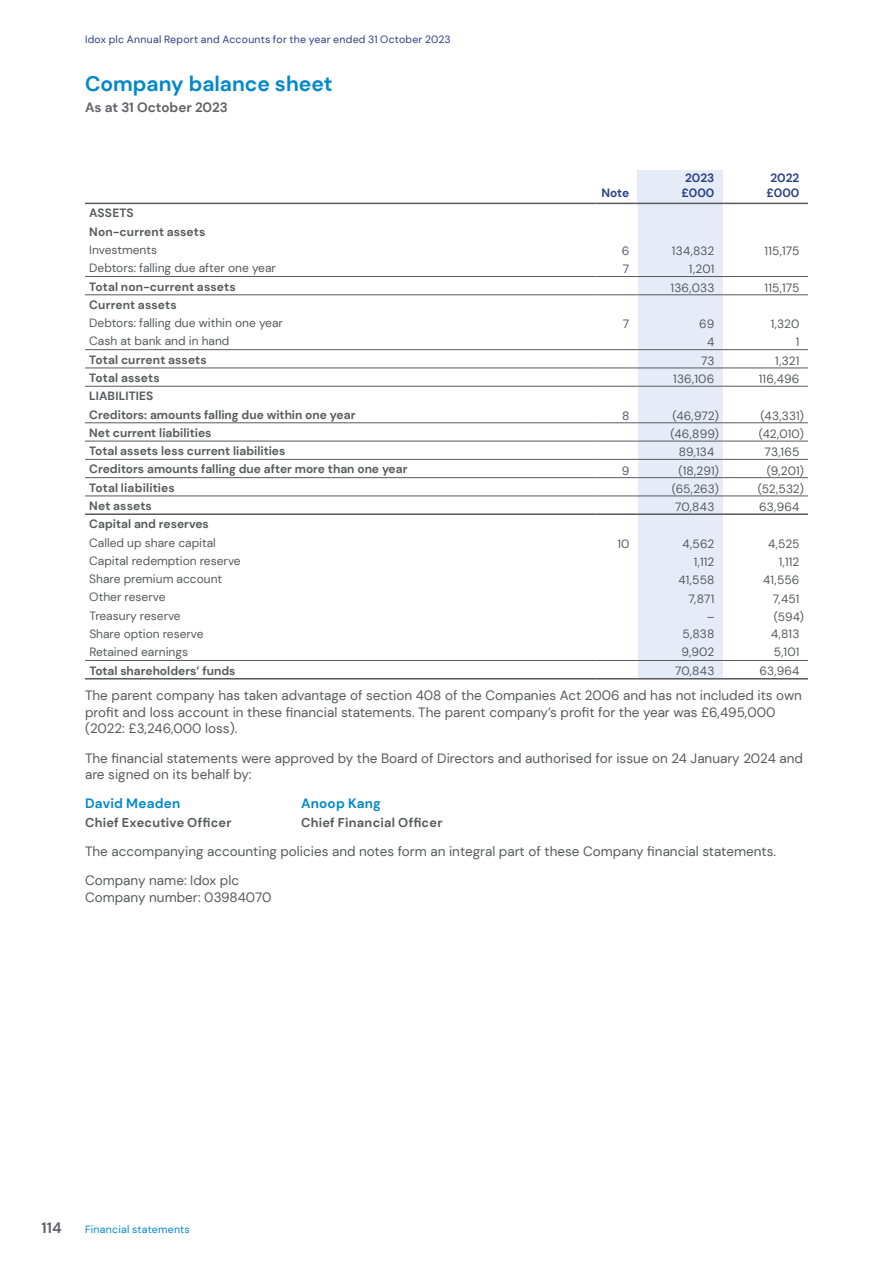
<style>
.page{position:relative;width:893px;height:1263px;background:#fff}
.page>*{position:absolute;margin:0;border:0;box-sizing:border-box;transform-origin:0 0}
.t1{font:700 21px "DM Sans";color:#0088cb}
.t2{font:700 15px "DM Sans";color:#626168}
.t3{font:13.5px/16.5px "DM Sans";color:#58595b}
.t4{font:700 13.5px "DM Sans";letter-spacing:.02em;color:#0088cb}
.t5{font:700 13.5px "DM Sans";color:#626168}
.t6{font:700 12.75px "DM Sans";letter-spacing:.02em;color:#58595b}
.t7{font:12px "DM Sans";color:#58595b}
.t8{font:700 12px/18.3px "DM Sans";color:#58595b}
.t9{font:700 12px/15px "DM Sans";color:#283f86;text-align:center}
.t10{font:10.5px "DM Sans";letter-spacing:.025em;color:#283f86}
.t11{font:10.5px "DM Sans";letter-spacing:.02em;color:#0088cb}
</style>
<div class="page">
<div style="left:638px;top:170px;width:85px;height:33px;background:#e5ecf8"></div>
<div style="left:638px;top:204px;width:85px;height:474px;background:#e5ecf8"></div>
<hr style="left:85px;top:368px;width:510px;height:1px;background:#58595b">
<hr style="left:595px;top:368px;width:43px;height:1px;background:#58595b">
<hr style="left:638px;top:368px;width:85px;height:1px;background:#58595b">
<hr style="left:723px;top:368px;width:85px;height:1px;background:#58595b">
<hr style="left:85px;top:386px;width:510px;height:1px;background:#58595b">
<hr style="left:595px;top:386px;width:43px;height:1px;background:#58595b">
<hr style="left:638px;top:386px;width:85px;height:1px;background:#58595b">
<hr style="left:723px;top:386px;width:85px;height:1px;background:#58595b">
<hr style="left:85px;top:422px;width:510px;height:1px;background:#58595b">
<hr style="left:595px;top:422px;width:43px;height:1px;background:#58595b">
<hr style="left:638px;top:422px;width:85px;height:1px;background:#58595b">
<hr style="left:723px;top:422px;width:85px;height:1px;background:#58595b">
<hr style="left:85px;top:441px;width:510px;height:1px;background:#58595b">
<hr style="left:595px;top:441px;width:43px;height:1px;background:#58595b">
<hr style="left:638px;top:441px;width:85px;height:1px;background:#58595b">
<hr style="left:723px;top:441px;width:85px;height:1px;background:#58595b">
<hr style="left:85px;top:459px;width:510px;height:1px;background:#58595b">
<hr style="left:595px;top:459px;width:43px;height:1px;background:#58595b">
<hr style="left:638px;top:459px;width:85px;height:1px;background:#58595b">
<hr style="left:723px;top:459px;width:85px;height:1px;background:#58595b">
<hr style="left:85px;top:203px;width:510px;height:1px;background:#58595b">
<hr style="left:85px;top:678px;width:510px;height:1px;background:#58595b">
<hr style="left:595px;top:678px;width:43px;height:1px;background:#58595b">
<hr style="left:638px;top:678px;width:85px;height:1px;background:#58595b">
<hr style="left:723px;top:678px;width:85px;height:1px;background:#58595b">
<hr style="left:85px;top:294px;width:510px;height:1px;background:#58595b">
<hr style="left:595px;top:294px;width:43px;height:1px;background:#58595b">
<hr style="left:638px;top:294px;width:85px;height:1px;background:#58595b">
<hr style="left:723px;top:294px;width:85px;height:1px;background:#58595b">
<hr style="left:85px;top:349px;width:510px;height:1px;background:#58595b">
<hr style="left:595px;top:349px;width:43px;height:1px;background:#58595b">
<hr style="left:638px;top:349px;width:85px;height:1px;background:#58595b">
<hr style="left:723px;top:349px;width:85px;height:1px;background:#58595b">
<hr style="left:85px;top:276px;width:510px;height:1px;background:#58595b">
<hr style="left:595px;top:276px;width:43px;height:1px;background:#58595b">
<hr style="left:638px;top:276px;width:85px;height:1px;background:#58595b">
<hr style="left:723px;top:276px;width:85px;height:1px;background:#58595b">
<hr style="left:85px;top:513px;width:510px;height:2px;background:#58595b">
<hr style="left:595px;top:513px;width:43px;height:2px;background:#58595b">
<hr style="left:638px;top:513px;width:85px;height:2px;background:#58595b">
<hr style="left:723px;top:513px;width:85px;height:2px;background:#58595b">
<hr style="left:85px;top:660px;width:510px;height:1px;background:#58595b">
<hr style="left:595px;top:660px;width:43px;height:1px;background:#58595b">
<hr style="left:638px;top:660px;width:85px;height:1px;background:#58595b">
<hr style="left:723px;top:660px;width:85px;height:1px;background:#58595b">
<hr style="left:85px;top:495px;width:510px;height:1px;background:#58595b">
<hr style="left:595px;top:495px;width:43px;height:1px;background:#58595b">
<hr style="left:638px;top:495px;width:85px;height:1px;background:#58595b">
<hr style="left:723px;top:495px;width:85px;height:1px;background:#58595b">
<hr style="left:85px;top:477px;width:510px;height:1px;background:#58595b">
<hr style="left:595px;top:477px;width:43px;height:1px;background:#58595b">
<hr style="left:638px;top:477px;width:85px;height:1px;background:#58595b">
<hr style="left:723px;top:477px;width:85px;height:1px;background:#58595b">
<hr style="left:595px;top:203px;width:43px;height:1px;background:#58595b">
<hr style="left:638px;top:203px;width:85px;height:1px;background:#58595b">
<hr style="left:723px;top:203px;width:85px;height:1px;background:#58595b">
<p class="t10" style="left:85px;top:32px;width:367px">Idox plc Annual Report and Accounts for the year ended 31 October 2023</p>
<h1 class="t1" style="left:85px;top:71px;width:249px">Company balance sheet</h1>
<p class="t5" style="left:85px;top:99px;width:144px">As at 31 October 2023</p>
<p class="t9" style="left:602px;top:185px;width:29px">Note</p>
<p class="t9" style="left:681px;top:170px;width:35px">2023 £000</p>
<p class="t9" style="left:766px;top:170px;width:35px">2022 £000</p>
<p class="t8" style="left:89px;top:204px;width:118px">ASSETS<br>Non-current assets</p>
<p class="t7" style="left:89px;top:242px;width:69px">Investments</p>
<p class="t7" style="left:622px;top:243px;width:9px">6</p>
<p class="t7" style="left:672px;top:243px;width:44px">134,832</p>
<p class="t7" style="left:765px;top:243px;width:36px">115,175</p>
<p class="t7" style="left:89px;top:261px;width:188px">Debtors: falling due after one year</p>
<p class="t7" style="left:623px;top:262px;width:8px">7</p>
<p class="t7" style="left:689px;top:262px;width:27px">1,201</p>
<p class="t8" style="left:89px;top:277px;width:148px">Total non-current assets</p>
<p class="t7" style="left:671px;top:280px;width:45px">136,033</p>
<p class="t7" style="left:765px;top:280px;width:36px">115,175</p>
<p class="t8" style="left:89px;top:295px;width:89px">Current assets</p>
<p class="t7" style="left:89px;top:315px;width:195px">Debtors: falling due within one year</p>
<p class="t7" style="left:623px;top:317px;width:8px">7</p>
<p class="t7" style="left:699px;top:317px;width:17px">69</p>
<p class="t7" style="left:771px;top:317px;width:30px">1,320</p>
<p class="t7" style="left:89px;top:334px;width:142px">Cash at bank and in hand</p>
<p class="t7" style="left:707px;top:335px;width:9px">4</p>
<p class="t7" style="left:796px;top:335px;width:5px">1</p>
<p class="t8" style="left:89px;top:350px;width:119px">Total current assets</p>
<p class="t7" style="left:701px;top:353px;width:15px">73</p>
<p class="t7" style="left:775px;top:353px;width:26px">1,321</p>
<p class="t8" style="left:89px;top:369px;width:72px">Total assets</p>
<p class="t7" style="left:673px;top:371px;width:43px">136,106</p>
<p class="t7" style="left:759px;top:371px;width:42px">116,496</p>
<p class="t8" style="left:89px;top:387px;width:268px">LIABILITIES<br>Creditors: amounts falling due within one year</p>
<p class="t7" style="left:622px;top:408px;width:9px">8</p>
<p class="t7" style="left:672px;top:408px;width:48px">(46,972)</p>
<p class="t7" style="left:761px;top:408px;width:45px">(43,331)</p>
<p class="t8" style="left:89px;top:423px;width:124px">Net current liabilities</p>
<p class="t7" style="left:671px;top:426px;width:50px">(46,899)</p>
<p class="t7" style="left:759px;top:426px;width:46px">(42,010)</p>
<p class="t8" style="left:89px;top:442px;width:198px">Total assets less current liabilities</p>
<p class="t7" style="left:679px;top:445px;width:37px">89,134</p>
<p class="t7" style="left:765px;top:445px;width:36px">73,165</p>
<p class="t8" style="left:89px;top:460px;width:320px">Creditors amounts falling due after more than one year</p>
<p class="t7" style="left:622px;top:463px;width:9px">9</p>
<p class="t7" style="left:678px;top:463px;width:42px">(18,291)</p>
<p class="t7" style="left:767px;top:463px;width:39px">(9,201)</p>
<p class="t8" style="left:89px;top:478px;width:87px">Total liabilities</p>
<p class="t7" style="left:672px;top:481px;width:49px">(65,263)</p>
<p class="t7" style="left:758px;top:481px;width:48px">(52,532)</p>
<p class="t8" style="left:89px;top:497px;width:64px">Net assets</p>
<p class="t7" style="left:675px;top:499px;width:41px">70,843</p>
<p class="t7" style="left:759px;top:499px;width:42px">63,964</p>
<p class="t8" style="left:89px;top:515px;width:121px">Capital and reserves</p>
<p class="t7" style="left:89px;top:535px;width:128px">Called up share capital</p>
<p class="t7" style="left:617px;top:536px;width:13px">10</p>
<p class="t7" style="left:682px;top:536px;width:33px">4,562</p>
<p class="t7" style="left:768px;top:536px;width:33px">4,525</p>
<p class="t7" style="left:89px;top:553px;width:153px">Capital redemption reserve</p>
<p class="t7" style="left:694px;top:554px;width:22px">1,112</p>
<p class="t7" style="left:779px;top:554px;width:22px">1,112</p>
<p class="t7" style="left:89px;top:571px;width:134px">Share premium account</p>
<p class="t7" style="left:679px;top:573px;width:37px">41,558</p>
<p class="t7" style="left:763px;top:573px;width:38px">41,556</p>
<p class="t7" style="left:89px;top:590px;width:78px">Other reserve</p>
<p class="t7" style="left:688px;top:591px;width:27px">7,871</p>
<p class="t7" style="left:773px;top:591px;width:28px">7,451</p>
<p class="t7" style="left:89px;top:608px;width:93px">Treasury reserve</p>
<p class="t7" style="left:707px;top:609px;width:9px">–</p>
<p class="t7" style="left:774px;top:609px;width:32px">(594)</p>
<p class="t7" style="left:89px;top:626px;width:116px">Share option reserve</p>
<p class="t7" style="left:682px;top:626px;width:33px">5,838</p>
<p class="t7" style="left:771px;top:626px;width:30px">4,813</p>
<p class="t7" style="left:89px;top:645px;width:100px">Retained earnings</p>
<p class="t7" style="left:681px;top:645px;width:35px">9,902</p>
<p class="t7" style="left:774px;top:645px;width:27px">5,101</p>
<p class="t8" style="left:89px;top:661px;width:148px">Total shareholders’ funds</p>
<p class="t7" style="left:675px;top:663px;width:41px">70,843</p>
<p class="t7" style="left:759px;top:663px;width:42px">63,964</p>
<p class="t3" style="left:85px;top:687px;width:718px">The parent company has taken advantage of section 408 of the Companies Act 2006 and has not included its own profit and loss account in these financial statements. The parent company’s profit for the year was £6,495,000 (2022: £3,246,000 loss).</p>
<p class="t3" style="left:85px;top:749px;width:719px">The financial statements were approved by the Board of Directors and authorised for issue on 24 January 2024 and are signed on its behalf by:</p>
<p class="t4" style="left:85px;top:795px;width:97px">David Meaden</p>
<p class="t4" style="left:301px;top:795px;width:81px">Anoop Kang</p>
<p class="t6" style="left:85px;top:814px;width:148px">Chief Executive Officer</p>
<p class="t6" style="left:301px;top:814px;width:143px">Chief Financial Officer</p>
<p class="t3" style="left:85px;top:837px;width:693px;line-height:29.2px">The accompanying accounting policies and notes form an integral part of these Company financial statements.<br>Company name: Idox plc</p>
<p class="t3" style="left:85px;top:889px;width:188px">Company number: 03984070</p>
<p class="t2" style="left:42px;top:1218px;width:22px">114</p>
<p class="t11" style="left:85px;top:1223px;width:106px">Financial statements</p>
</div>
